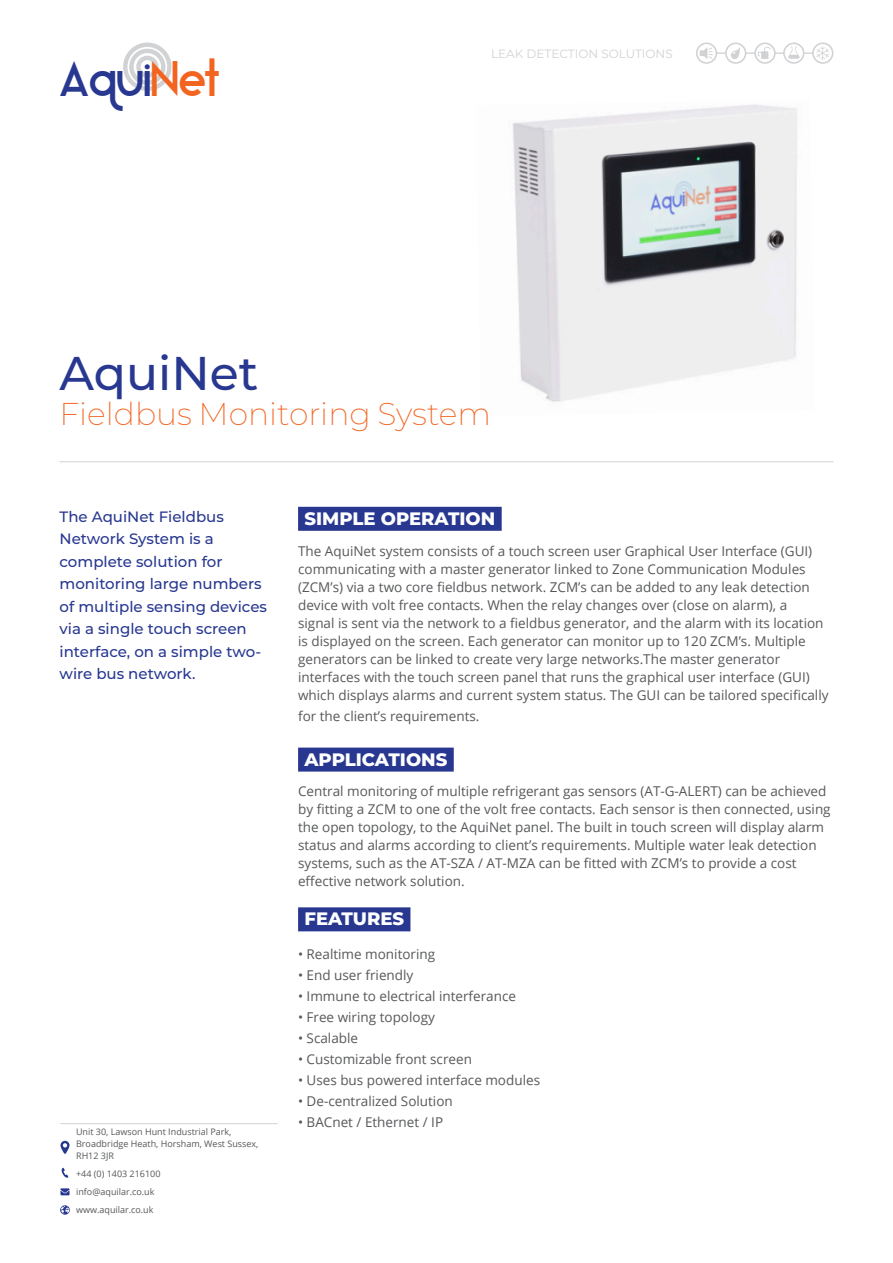
<style>
.page{position:relative;width:893px;height:1263px;background:#fff}
.page>*{position:absolute;margin:0;border:0;box-sizing:border-box;transform-origin:0 0}
.t1{font:500 47.25px "Montserrat";color:#283890}
.t2{font:43.65px "Star Avenue";color:#283890}
.t3{font:200 31.5px "Montserrat";color:#f36421}
.Title_with_blue_background{font:800 18px "Montserrat";color:#fff}
.Sub_titles{font:500 15px/22.5px "Montserrat";color:#283890}
.Body{font:13.5px/18px "Open Sans";color:#57585a}
.Sub_Titles_Mon{font:12px "Montserrat";color:#d1d2d4}
.t4{font:9px/12px "Open Sans";color:#57585a}
.s1{font-family:"Alpaca Scarlett Demo"}
.s2{font-family:"Alpaca Scarlett Demo";color:#f36421}
.s3{color:#f36421}
</style>
<div class="page">
<img style="left:512px;top:104px;width:285px;height:298px">
<div style="left:298px;top:507px;width:204px;height:24px;background:#283890"></div>
<div style="left:298px;top:747px;width:156px;height:24px;background:#283890"></div>
<div style="left:298px;top:907px;width:112px;height:24px;background:#283890"></div>
<hr style="left:60px;top:461px;width:773px;height:1px;background:#d1d2d4">
<svg style="left:696px;top:43px;width:137px;height:21px"></svg>
<svg style="left:123px;top:43px;width:49px;height:48px"></svg>
<svg style="left:60px;top:1141px;width:10px;height:13px"></svg>
<svg style="left:61px;top:1168px;width:7px;height:10px"></svg>
<svg style="left:60px;top:1188px;width:10px;height:7px"></svg>
<svg style="left:60px;top:1205px;width:10px;height:10px"></svg>
<hr style="left:60px;top:1123px;width:218px;height:1px;background:#d1d2d4">
<p class="t2" style="left:60px;top:53px;width:161px"><span class="s1">A</span>qui<span class="s2">N</span><span class="s3">et</span></p>
<p class="Sub_Titles_Mon" style="left:491px;top:45px;width:183px">LEAK DETECTION SOLUTIONS</p>
<p class="t1" style="left:60px;top:340px;width:200px">AquiNet</p>
<p class="t3" style="left:60px;top:393px;width:433px">Fieldbus Monitoring System</p>
<p class="Sub_titles" style="left:60px;top:505px;width:209px">The AquiNet Fieldbus<br>Network System is a complete solution for monitoring large numbers of multiple sensing devices via a single touch screen interface, on a simple two&shy;wire bus network.</p>
<p class="t4" style="left:76px;top:1125px;width:157px">Unit 30, Lawson Hunt Industrial Park,</p>
<p class="t4" style="left:76px;top:1137px;width:184px">Broadbridge Heath, Horsham, West Sussex,<br>RH12 3JR</p>
<p class="t4" style="left:76px;top:1167px;width:86px">+44 (0) 1403 216100</p>
<p class="t4" style="left:76px;top:1185px;width:80px">info@aquilar.co.uk</p>
<p class="t4" style="left:76px;top:1203px;width:79px">www.aquilar.co.uk</p>
<p class="Title_with_blue_background" style="left:304px;top:505px;width:192px">SIMPLE OPERATION</p>
<p class="Body" style="left:298px;top:541px;width:532px">The AquiNet system consists of a touch screen user Graphical User Interface (GUI) communicating with a master generator linked to Zone Communication Modules (ZCM’s) via a two core fieldbus network. ZCM’s can be added to any leak detection device with volt free contacts. When the relay changes over (close on alarm), a<br>signal is sent via the network to a fieldbus generator, and the alarm with its location is displayed on the screen. Each generator can monitor up to 120 ZCM’s. Multiple generators can be linked to create very large networks.The master generator interfaces with the touch screen panel that runs the graphical user interface (GUI) which displays alarms and current system status. The GUI can be tailored specifically</p>
<p class="Body" style="left:298px;top:706px;width:183px">for the client’s requirements.</p>
<p class="Title_with_blue_background" style="left:304px;top:746px;width:144px">APPLICATIONS</p>
<p class="Body" style="left:298px;top:782px;width:534px">Central monitoring of multiple refrigerant gas sensors (AT-G-ALERT) can be achieved by fitting a ZCM to one of the volt free contacts. Each sensor is then connected, using the open topology, to the AquiNet panel. The built in touch screen will display alarm status and alarms according to client’s requirements. Multiple water leak detection systems, such as the AT-SZA / AT-MZA can be fitted with ZCM’s to provide a cost effective network solution.</p>
<p class="Title_with_blue_background" style="left:304px;top:906px;width:101px">FEATURES</p>
<p class="Body" style="left:298px;top:945px;width:139px">• Realtime monitoring</p>
<p class="Body" style="left:298px;top:966px;width:117px">• End user friendly</p>
<p class="Body" style="left:298px;top:987px;width:220px">• Immune to electrical interferance</p>
<p class="Body" style="left:298px;top:1008px;width:138px">• Free wiring topology</p>
<p class="Body" style="left:298px;top:1029px;width:62px">• Scalable</p>
<p class="Body" style="left:298px;top:1050px;width:175px">• Customizable front screen</p>
<p class="Body" style="left:298px;top:1071px;width:244px">• Uses bus powered interface modules</p>
<p class="Body" style="left:298px;top:1092px;width:156px">• De-centralized Solution</p>
<p class="Body" style="left:298px;top:1113px;width:147px">• BACnet / Ethernet / IP</p>
</div>
